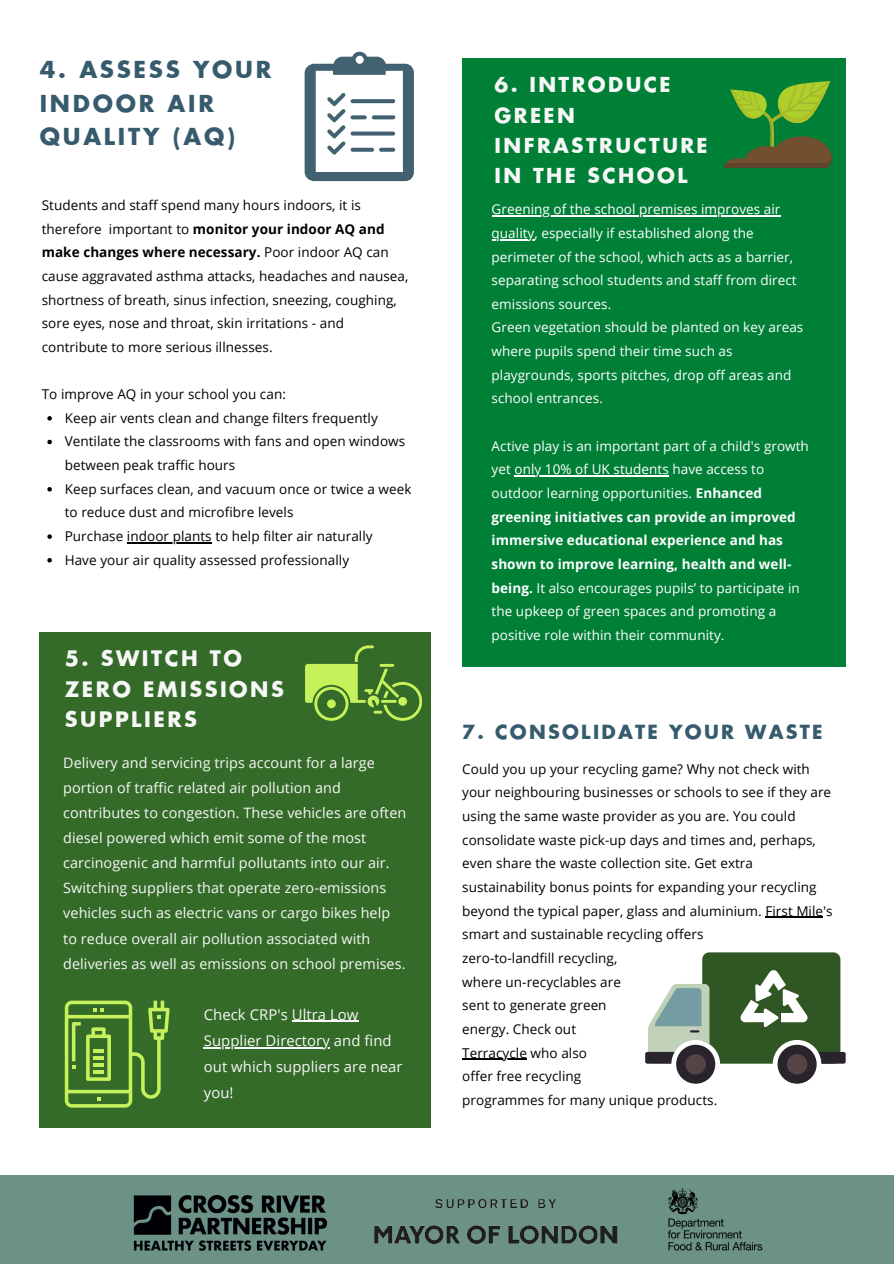
<style>
.page{position:relative;width:894px;height:1264px;background:#fff}
.page>*{position:absolute;margin:0;border:0;box-sizing:border-box;transform-origin:0 0}
.t1{font:700 22.8px/33.5px "Futura";letter-spacing:.12em;color:#365b6d}
.t2{font:700 20.85px/30.5px "Futura";letter-spacing:.12em;color:#f7f7f7}
.t3{font:700 20.1px/30.2px "Futura";letter-spacing:.12em;color:#f7f7f7}
.t4{font:700 19.05px "Futura";letter-spacing:.12em;color:#365b6d}
.t5{font:14.85px/26.2px "Open Sans";letter-spacing:.005em;color:#f7f7f7}
.t6{font:14.4px/25.2px "Open Sans";letter-spacing:.005em;color:#f7f7f7}
.t7{font:13.5px/23.7px "Open Sans";letter-spacing:.005em;color:#000}
.t8{font:13.5px/23.7px "Open Sans";letter-spacing:.005em;color:#fff}
.s1{font-weight:700}
</style>
<div class="page">
<div style="left:462px;top:59px;width:383px;height:608px;background:#008037"></div>
<svg style="left:47px;top:416px;width:5px;height:4px"></svg>
<svg style="left:47px;top:440px;width:5px;height:4px"></svg>
<svg style="left:47px;top:487px;width:5px;height:4px"></svg>
<svg style="left:47px;top:534px;width:5px;height:5px"></svg>
<hr style="left:127px;top:542px;width:85px;height:1px;background:#000">
<svg style="left:47px;top:558px;width:5px;height:4px"></svg>
<div style="left:0;top:1175px;width:893px;height:88px;background:#6c9286"></div>
<div style="left:40px;top:632px;width:390px;height:495px;background:#346b29"></div>
<svg style="left:304px;top:52px;width:110px;height:129px"></svg>
<svg style="left:65px;top:1000px;width:104px;height:107px"></svg>
<hr style="left:765px;top:916px;width:58px;height:2px;background:#000">
<hr style="left:462px;top:1058px;width:65px;height:1px;background:#000">
<div style="left:676px;top:1044px;width:39px;height:39px;background:#29242c;border-radius:50%"></div>
<div style="left:685px;top:1054px;width:20px;height:20px;background:#544446;border-radius:50%"></div>
<div style="left:777px;top:1044px;width:39px;height:39px;background:#29242c;border-radius:50%"></div>
<div style="left:786px;top:1054px;width:21px;height:20px;background:#544446;border-radius:50%"></div>
<svg style="left:645px;top:952px;width:200px;height:111px"></svg>
<hr style="left:491px;top:215px;width:289px;height:1px;background:#fff">
<hr style="left:491px;top:239px;width:43px;height:1px;background:#fff">
<hr style="left:514px;top:475px;width:154px;height:1px;background:#fff">
<svg style="left:305px;top:645px;width:116px;height:75px"></svg>
<hr style="left:292px;top:1020px;width:66px;height:1px;background:#f7f7f7">
<hr style="left:204px;top:1046px;width:126px;height:2px;background:#f7f7f7">
<svg style="left:724px;top:81px;width:107px;height:87px"></svg>
<img style="left:374px;top:1198px;width:244px;height:46px">
<img style="left:133px;top:1195px;width:193px;height:56px">
<img style="left:667px;top:1188px;width:95px;height:63px">
<p class="t1" style="left:40px;top:55px;width:233px">4. ASSESS YOUR<br>INDOOR AIR<br>QUALITY (AQ)</p>
<p class="t7" style="left:42px;top:193px;width:368px">Students and staff spend many hours indoors, it is therefore important to <span class="s1">monitor your indoor AQ and make changes where necessary.</span> Poor indoor AQ can cause aggravated asthma attacks, headaches and nausea, shortness of breath, sinus infection, sneezing, coughing, sore eyes, nose and throat, skin irritations - and contribute to more serious illnesses.</p>
<p class="t7" style="left:42px;top:382px;width:246px">To improve AQ in your school you can:</p>
<p class="t7" style="left:65px;top:406px;width:314px">Keep air vents clean and change filters frequently</p>
<p class="t7" style="left:65px;top:429px;width:342px">Ventilate the classrooms with fans and open windows between peak traffic hours</p>
<p class="t7" style="left:65px;top:476px;width:348px">Keep surfaces clean, and vacuum once or twice a week to reduce dust and microfibre levels</p>
<p class="t7" style="left:65px;top:524px;width:309px">Purchase indoor plants to help filter air naturally</p>
<p class="t7" style="left:65px;top:547px;width:286px">Have your air quality assessed professionally</p>
<p class="t2" style="left:65px;top:644px;width:220px">5. SWITCH TO<br>ZERO EMISSIONS<br>SUPPLIERS</p>
<p class="t6" style="left:63px;top:749px;width:344px">Delivery and servicing trips account for a large portion of traffic related air pollution and contributes to congestion. These vehicles are often diesel powered which emit some of the most carcinogenic and harmful pollutants into our air.</p>
<p class="t6" style="left:63px;top:875px;width:343px">Switching suppliers that operate zero-emissions vehicles such as electric vans or cargo bikes help to reduce overall air pollution associated with deliveries as well as emissions on school premises.</p>
<p class="t5" style="left:204px;top:1000px;width:200px">Check CRP's Ultra Low<br>Supplier Directory and find out which suppliers are near you!</p>
<p class="t3" style="left:494px;top:71px;width:214px">6. INTRODUCE<br>GREEN<br>INFRASTRUCTURE<br>IN THE SCHOOL</p>
<p class="t8" style="left:491px;top:197px;width:306px">Greening of the school premises improves air quality, especially if established along the perimeter of the school, which acts as a barrier, separating school students and staff from direct emissions sources.</p>
<p class="t8" style="left:491px;top:315px;width:313px">Green vegetation should be planted on key areas where pupils spend their time such as playgrounds, sports pitches, drop off areas and school entrances.</p>
<p class="t8" style="left:491px;top:433px;width:319px">Active play is an important part of a child's growth yet only 10% of UK students have access to outdoor learning opportunities. <span class="s1">Enhanced greening initiatives can provide an improved immersive educational experience and has shown to improve learning, health and well&shy;being.</span> It also encourages pupils’ to participate in the upkeep of green spaces and promoting a positive role within their community.</p>
<p class="t4" style="left:462px;top:723px;width:362px">7. CONSOLIDATE YOUR WASTE</p>
<p class="t7" style="left:462px;top:756px;width:372px">Could you up your recycling game? Why not check with your neighbouring businesses or schools to see if they are using the same waste provider as you are. You could consolidate waste pick-up days and times and, perhaps, even share the waste collection site. Get extra sustainability bonus points for expanding your recycling beyond the typical paper, glass and aluminium. First Mile's smart and sustainable recycling offers</p>
<p class="t7" style="left:462px;top:945px;width:157px">zero-to-landfill recycling,</p>
<p class="t7" style="left:462px;top:969px;width:160px">where un-recyclables are</p>
<p class="t7" style="left:462px;top:993px;width:146px">sent to generate green</p>
<p class="t7" style="left:462px;top:1016px;width:115px">energy. Check out</p>
<p class="t7" style="left:462px;top:1040px;width:126px">Terracycle who also</p>
<p class="t7" style="left:462px;top:1064px;width:121px">offer free recycling</p>
<p class="t7" style="left:462px;top:1087px;width:256px">programmes for many unique products.</p>
</div>
